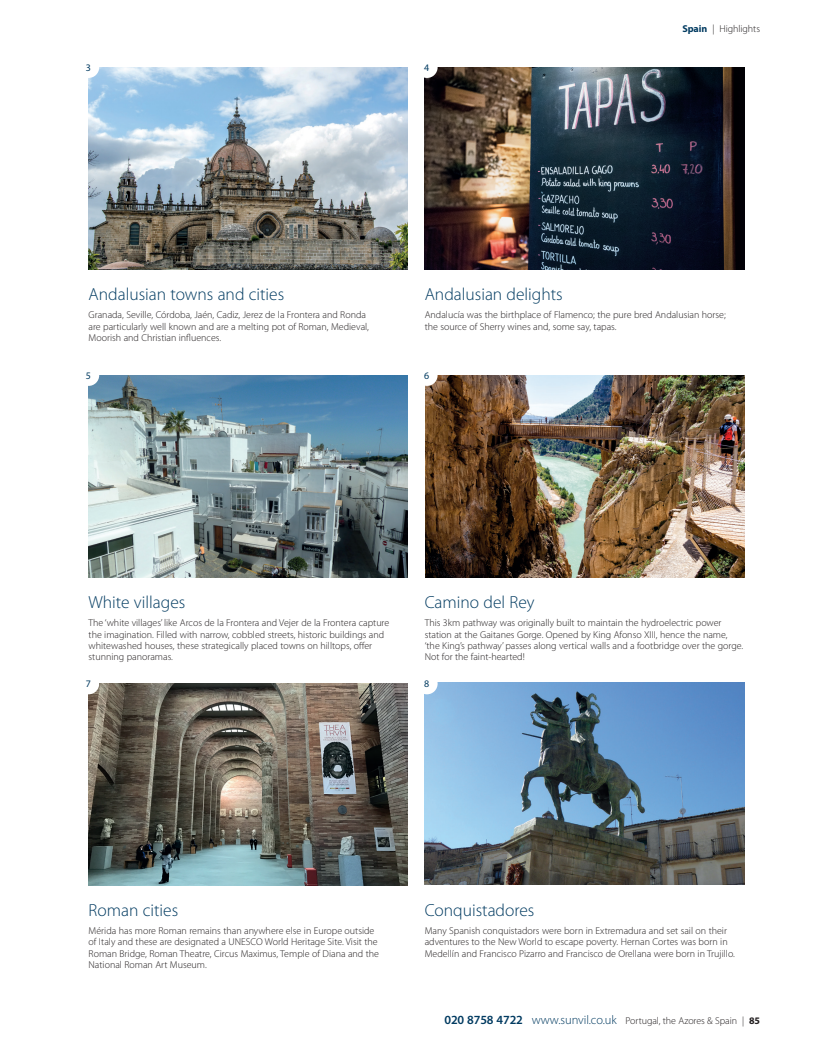
<style>
.page{position:relative;width:815px;height:1056px;background:#fff}
.page>*{position:absolute;margin:0;border:0;box-sizing:border-box;transform-origin:0 0}
.t1{font:300 17.5px "Myriad Pro";color:#023b61}
.t2{font:300 10px/11.2px "Myriad Pro";color:#231f20}
.t3{font:10px "Myriad Pro";color:#023b61}
.s1{font-weight:700;color:#023b61}
.s2{font-weight:600;font-size:12.5px;color:#023b61}
.s3{font-size:12.5px;color:#023b61}
.s4{font-weight:700}
</style>
<div class="page">
<img style="left:89px;top:67px;width:318px;height:202px">
<img style="left:425px;top:67px;width:319px;height:202px">
<img style="left:89px;top:375px;width:318px;height:202px">
<img style="left:425px;top:375px;width:319px;height:202px">
<img style="left:89px;top:683px;width:318px;height:202px">
<img style="left:425px;top:682px;width:319px;height:202px">
<div style="left:78px;top:57px;width:21px;height:21px;background:#fff;border-radius:50%"></div>
<div style="left:78px;top:365px;width:21px;height:21px;background:#fff;border-radius:50%"></div>
<div style="left:78px;top:673px;width:21px;height:21px;background:#fff;border-radius:50%"></div>
<div style="left:416px;top:57px;width:22px;height:21px;background:#fff;border-radius:50%"></div>
<div style="left:416px;top:365px;width:22px;height:21px;background:#fff;border-radius:50%"></div>
<div style="left:416px;top:673px;width:22px;height:21px;background:#fff;border-radius:50%"></div>
<p class="t3" style="left:86px;top:62px;width:7px">3</p>
<p class="t3" style="left:424px;top:62px;width:7px">4</p>
<p class="t2" style="left:682px;top:24px;width:79px"><span class="s1">Spain</span> | Highlights</p>
<p class="t1" style="left:89px;top:285px;width:197px">Andalusian towns and cities</p>
<p class="t2" style="left:89px;top:310px;width:282px">Granada, Seville, Córdoba, Jaén, Cadiz, Jerez de la Frontera and Ronda are particularly well known and are a melting pot of Roman, Medieval,<br>Moorish and Christian influences.</p>
<p class="t3" style="left:86px;top:369px;width:7px">5</p>
<p class="t1" style="left:425px;top:285px;width:140px">Andalusian delights</p>
<p class="t2" style="left:425px;top:310px;width:303px">Andalucía was the birthplace of Flamenco; the pure bred Andalusian horse; the source of Sherry wines and, some say, tapas.</p>
<p class="t3" style="left:424px;top:369px;width:7px">6</p>
<p class="t1" style="left:89px;top:593px;width:98px">White villages</p>
<p class="t2" style="left:89px;top:618px;width:302px">The ‘white villages’ like Arcos de la Frontera and Vejer de la Frontera capture the imagination. Filled with narrow, cobbled streets, historic buildings and whitewashed houses, these strategically placed towns on hilltops, offer stunning panoramas.</p>
<p class="t3" style="left:86px;top:678px;width:7px">7</p>
<p class="t1" style="left:425px;top:593px;width:111px">Camino del Rey</p>
<p class="t2" style="left:425px;top:618px;width:320px">This 3km pathway was originally built to maintain the hydroelectric power station at the Gaitanes Gorge. Opened by King Afonso XIII, hence the name, ‘the King’s pathway’ passes along vertical walls and a footbridge over the gorge.</p>
<p class="t2" style="left:425px;top:651px;width:102px">Not for the faint-hearted!</p>
<p class="t3" style="left:424px;top:678px;width:7px">8</p>
<p class="t1" style="left:89px;top:900px;width:91px">Roman cities</p>
<p class="t2" style="left:89px;top:925px;width:292px">Mérida has more Roman remains than anywhere else in Europe outside of Italy and these are designated a UNESCO World Heritage Site. Visit the Roman Bridge, Roman Theatre, Circus Maximus, Temple of Diana and the National Roman Art Museum.</p>
<p class="t1" style="left:425px;top:900px;width:111px">Conquistadores</p>
<p class="t2" style="left:425px;top:925px;width:312px">Many Spanish conquistadors were born in Extremadura and set sail on their adventures to the New World to escape poverty. Hernan Cortes was born in<br>Medellín and Francisco Pizarro and Francisco de Orellana were born in Trujillo.</p>
<p class="t2" style="left:444px;top:1015px;width:317px"><span class="s2">020 8758 4722</span> <span class="s3">www.sunvil.co.uk</span> Portugal, the Azores &amp; Spain | <span class="s4">85</span></p>
</div>
